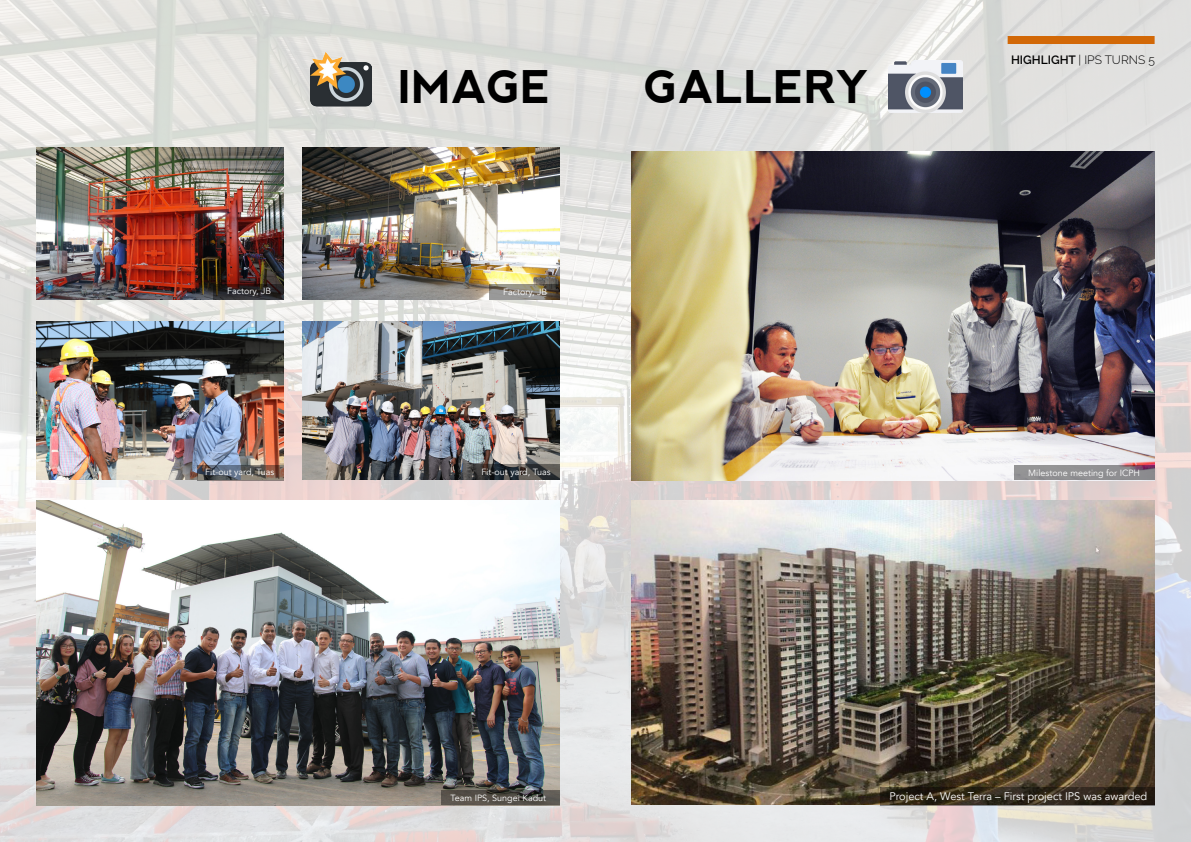
<style>
.page{position:relative;width:1191px;height:842px;background:#fff}
.page>*{position:absolute;margin:0;border:0;box-sizing:border-box;transform-origin:0 0}
.t1{font:700 45px "nevis";color:#000}
.t2{font:300 12px "Raleway";color:#000}
.t3{font:11px "Avenir";color:#fff}
.t4{font:9px "Avenir";color:#fff}
.s1{font-weight:600}
</style>
<div class="page">
<img style="left:0;top:0;width:1191px;height:842px">
<img style="left:302px;top:322px;width:257px;height:158px">
<img style="left:36px;top:322px;width:247px;height:158px">
<img style="left:36px;top:148px;width:247px;height:152px">
<img style="left:302px;top:148px;width:257px;height:152px">
<img style="left:631px;top:152px;width:524px;height:328px">
<svg style="left:489px;top:285px;width:70px;height:15px"></svg>
<svg style="left:213px;top:284px;width:70px;height:15px"></svg>
<svg style="left:197px;top:465px;width:86px;height:15px"></svg>
<div style="left:1014px;top:466px;width:140px;height:14px;background:#909093"></div>
<svg style="left:473px;top:465px;width:86px;height:15px"></svg>
<img style="left:36px;top:500px;width:523px;height:305px">
<svg style="left:441px;top:790px;width:118px;height:14px;background:#504c46"></svg>
<div style="left:1007px;top:36px;width:147px;height:8px;background:#d26807"></div>
<img style="left:631px;top:501px;width:524px;height:304px">
<svg style="left:880px;top:787px;width:274px;height:18px;background:#302719"></svg>
<img style="left:310px;top:49px;width:61px;height:60px">
<img style="left:888px;top:61px;width:74px;height:51px">
<h1 class="t1" style="left:398px;top:62px;width:155px">IMAGE</h1>
<h1 class="t1" style="left:644px;top:62px;width:226px">GALLERY</h1>
<p class="t4" style="left:227px;top:286px;width:45px">Factory, JB</p>
<p class="t4" style="left:503px;top:286px;width:45px">Factory, JB</p>
<h2 class="t2" style="left:1011px;top:53px;width:145px"><span class="s1">HIGHLIGHT</span> | IPS TURNS 5</h2>
<p class="t4" style="left:205px;top:467px;width:71px">Fit-out yard, Tuas</p>
<p class="t4" style="left:481px;top:466px;width:71px">Fit-out yard, Tuas</p>
<p class="t4" style="left:1028px;top:467px;width:113px">Milestone meeting for ICPH</p>
<p class="t4" style="left:450px;top:792px;width:97px">Team IPS, Sungei Kadut</p>
<p class="t3" style="left:889px;top:790px;width:259px">Project A, West Terra – First project IPS was awarded</p>
</div>
